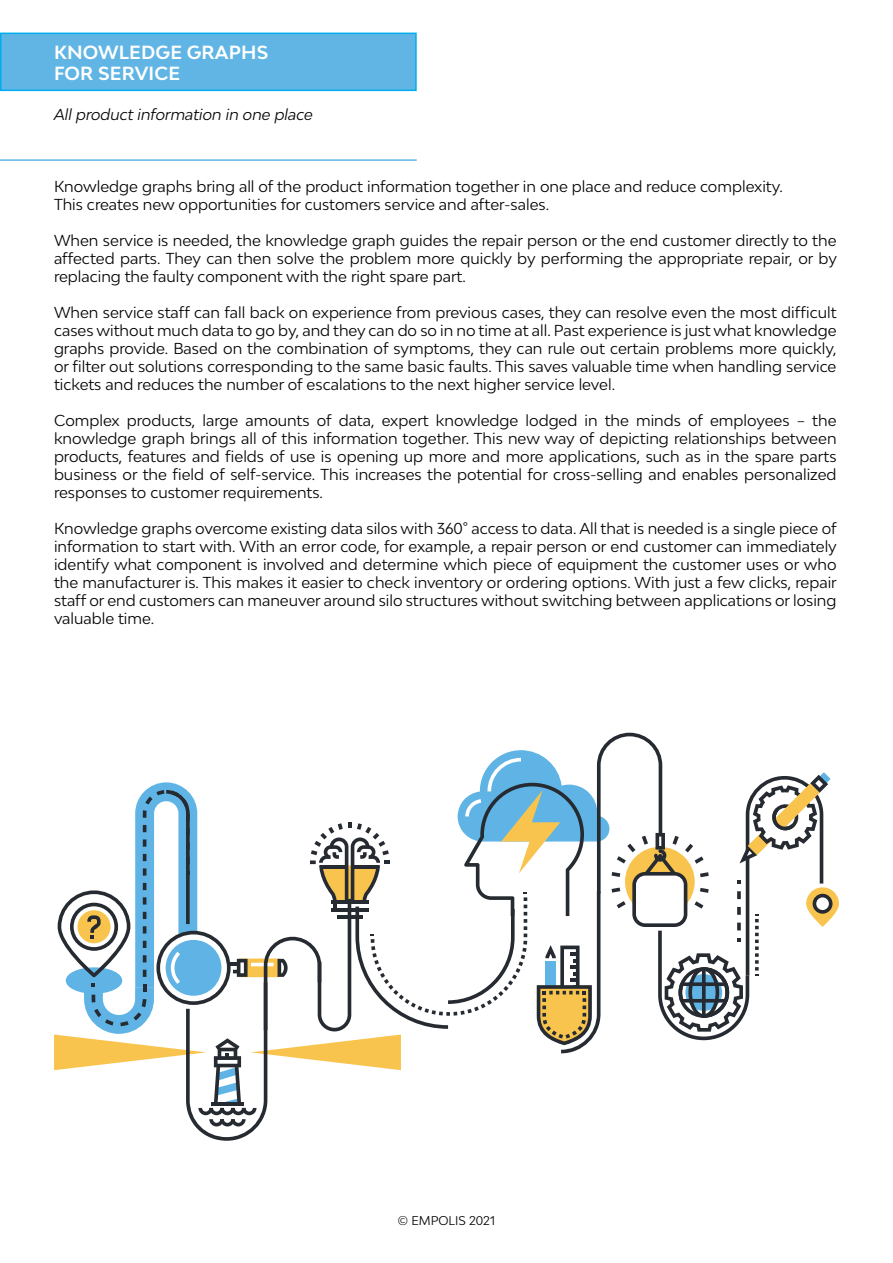
<style>
.page{position:relative;width:893px;height:1263px;background:#fff}
.page>*{position:absolute;margin:0;border:0;box-sizing:border-box;transform-origin:0 0}
.t1{font:700 18px/21.6px "Bw Modelica";letter-spacing:.01em;color:#fff}
.t2{font:15px/18px "Bw Modelica";color:#040503;text-align:justify}
.t3{font:italic 15px "Bw Modelica";color:#040503}
.t4{font:12px "Bw Modelica";color:#040503}
</style>
<div class="page">
<svg style="left:806px;top:887px;width:33px;height:40px"></svg>
<svg style="left:54px;top:733px;width:778px;height:408px"></svg>
<div style="left:1px;top:33px;width:415px;height:57px;background:#60b5e5"></div>
<div style="left:0;top:33px;width:417px;height:58px;border:2px solid #00aeef"></div>
<hr style="left:0;top:159px;width:417px;height:2px;background:#60b5e5">
<p class="t1" style="left:54px;top:41px;width:216px">KNOWLEDGE GRAPHS<br>FOR SERVICE</p>
<p class="t3" style="left:54px;top:105px;width:261px">All product information in one place</p>
<p class="t2" style="left:54px;top:177px;width:730px">Knowledge graphs bring all of the product information together in one place and reduce complexity.<br>This creates new opportunities for customers service and after-sales.</p>
<p class="t2" style="left:54px;top:231px;width:784px">When service is needed, the knowledge graph guides the repair person or the end customer directly to the affected parts. They can then solve the problem more quickly by performing the appropriate repair, or by replacing the faulty component with the right spare part.</p>
<p class="t2" style="left:54px;top:303px;width:784px">When service staff can fall back on experience from previous cases, they can resolve even the most difficult cases without much data to go by, and they can do so in no time at all. Past experience is just what knowledge graphs provide. Based on the combination of symptoms, they can rule out certain problems more quickly, or filter out solutions corresponding to the same basic faults. This saves valuable time when handling service tickets and reduces the number of escalations to the next higher service level.</p>
<p class="t2" style="left:54px;top:411px;width:784px">Complex products, large amounts of data, expert knowledge lodged in the minds of employees – the knowledge graph brings all of this information together. This new way of depicting relationships between products, features and fields of use is opening up more and more applications, such as in the spare parts business or the field of self-service. This increases the potential for cross-selling and enables personalized responses to customer requirements.</p>
<p class="t2" style="left:54px;top:519px;width:784px">Knowledge graphs overcome existing data silos with 360° access to data. All that is needed is a single piece of information to start with. With an error code, for example, a repair person or end customer can immediately identify what component is involved and determine which piece of equipment the customer uses or who the manufacturer is. This makes it easier to check inventory or ordering options. With just a few clicks, repair staff or end customers can maneuver around silo structures without switching between applications or losing valuable time.</p>
<p class="t4" style="left:398px;top:1213px;width:99px">© EMPOLIS 2021</p>
</div>
